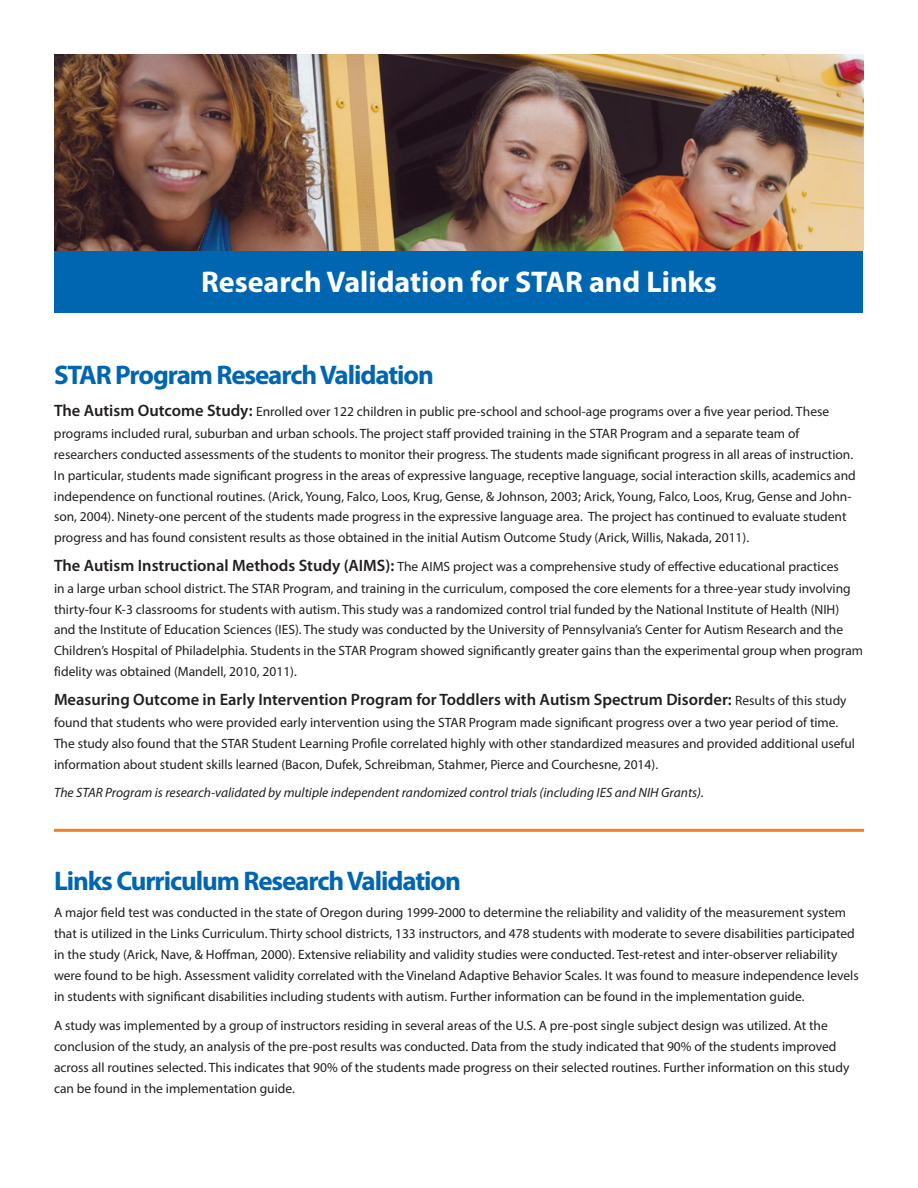
<style>
.page{position:relative;width:918px;height:1188px;background:#fff}
.page>*{position:absolute;margin:0;border:0;box-sizing:border-box;transform-origin:0 0}
.t1{font:700 30px "Myriad Pro";color:#fff}
.Pa4{font:700 27px "Myriad Pro";letter-spacing:-.04em;color:#0066b1}
.Pa7{font:700 27px "Myriad Pro";letter-spacing:-.04em;color:#0066b1}
.Pa7-2{font:600 16.5px "Myriad Pro";color:#221e1f}
.Pa7-3{font:13.5px/21px "Myriad Pro";color:#221e1f}
.Pa7-4{font:italic 13.5px "Myriad Pro";color:#221e1f}
.s1{font-weight:600;font-size:16.5px}
.s2{font-weight:400;font-size:13.5px}
</style>
<div class="page">
<div style="left:55px;top:250px;width:808px;height:62px;background:#0066b1"></div>
<img style="left:55px;top:54px;width:808px;height:196px">
<hr style="left:54px;top:829px;width:810px;height:3px;background:#f47f24">
<p class="t1" style="left:201px;top:263px;width:517px">Research Validation for STAR and Links</p>
<p class="Pa7" style="left:54px;top:358px;width:381px">STAR Program Research Validation</p>
<p class="Pa7-3" style="left:54px;top:400px;width:777px;line-height:22.6px"><span class="s1">The Autism Outcome Study:</span> Enrolled over 122 chil dren in public pre-school and school-age programs over a five year period. These programs included rural, suburban and urban schools. The project staff provided training in the STAR Program and a separate team of</p>
<p class="Pa7-3" style="left:54px;top:444px;width:803px">researchers conducted assessments of the students to monitor their progress. The students made significant progress in all areas of instruction.<br>In particular, students made significant progress in the areas of expressive language, receptive language, social interaction skills, academics and independence on functional routines. (Arick, Young, Falco, Loos, Krug, Gense, &amp; Johnson, 2003; Arick, Young, Falco, Loos, Krug, Gense and John&shy;son, 2004). Ninety-one percent of the students made progress in the expressive language area. The project has continued to evaluate student progress and has found consistent results as those obtained in the initial Autism Outcome Study (Arick, Willis, Nakada, 2011).</p>
<p class="Pa7-3" style="left:54px;top:555px;width:811px"><span class="s1">The Autism Instructional Methods Study (AIMS):</span> The AIMS project was a comprehensive study of effective educational practices<br>in a large urban school district. The STAR Program, and training in the curriculum, composed the core elements for a three-year study involving thirty-four K-3 classrooms for students with autism. This study was a randomized control trial funded by the National Institute of Health (NIH) and the Institute of Education Sciences (IES). The study was conducted by the University of Pennsylvania’s Center for Autism Research and the Children’s Hospital of Philadelphia. Students in the STAR Program showed significantly greater gains than the experimental group when program fidelity was obtained (Mandell, 2010, 2011).</p>
<p class="Pa7-2" style="left:54px;top:689px;width:794px">Measuring Outcome in Early Intervention Program for Toddlers with Autism Spectrum Disorder: <span class="s2">Results of this study</span></p>
<p class="Pa7-3" style="left:54px;top:712px;width:803px">found that stu dents who were provided early intervention using the STAR Program made significant progress over a two year period of time.<br>The study also found that the STAR Student Learning Profile correlated highly with other standardized measures and provided addi tional useful information about student skills learned (Bacon, Dufek, Schreibman, Stahmer, Pierce and Courchesne, 2014).</p>
<p class="Pa7-4" style="left:54px;top:785px;width:651px">The STAR Program is research-validated by multiple independent randomized control trials (including IES and NIH Grants).</p>
<p class="Pa4" style="left:54px;top:863px;width:408px">Links Curriculum Research Validation</p>
<p class="Pa7-3" style="left:54px;top:902px;width:806px">A major field test was conducted in the state of Oregon during 1999-2000 to determine the reliability and validity of the measurement system that is utilized in the Links Curriculum. Thirty school districts, 133 instructors, and 478 students with moderate to severe disabilities participated in the study (Arick, Nave, &amp; Hoffman, 2000). Extensive reliability and validity studies were conducted. Test-retest and inter-observer reliability were found to be high. Assessment validity correlated with the Vineland Adaptive Behavior Scales. It was found to measure independence levels in students with significant disabilities including students with autism. Further information can be found in the implementation guide.</p>
<p class="Pa7-3" style="left:54px;top:1014px;width:797px">A study was implemented by a group of instructors residing in several areas of the U.S. A pre-post single subject design was utilized. At the conclusion of the study, an analysis of the pre-post results was conducted. Data from the study indicated that 90% of the students improved across all routines selected. This indicates that 90% of the students made progress on their selected routines. Further information on this study can be found in the implementation guide.</p>
</div>
